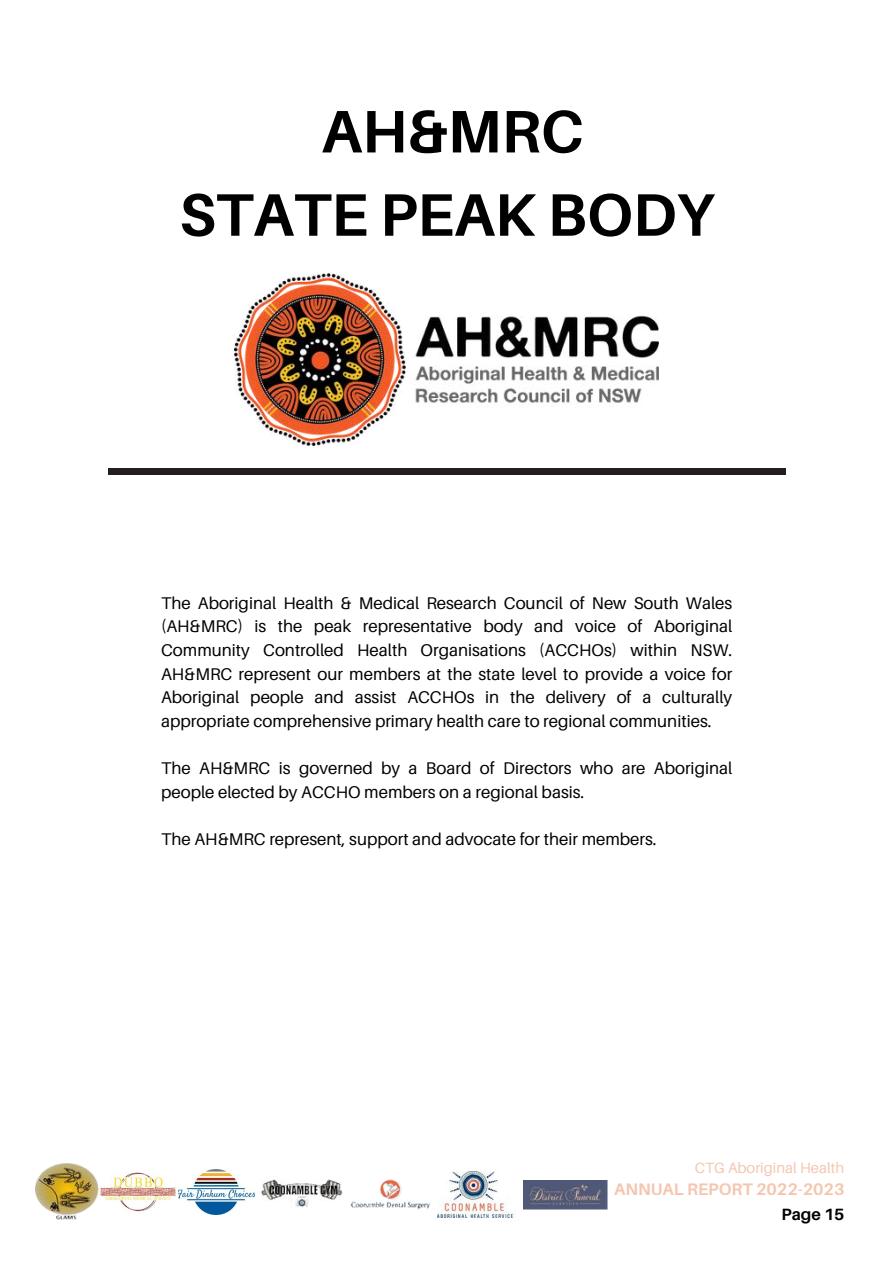
<style>
.page{position:relative;width:893px;height:1264px;background:#fff}
.page>*{position:absolute;margin:0;border:0;box-sizing:border-box;transform-origin:0 0}
.t1{font:700 60px/83.2px "Aileron";color:#000;text-align:center}
.t2{font:16.95px/23.7px "Aileron";color:#000;text-align:justify}
.t3{font:700 16.65px "Aileron";color:#f1ad8e}
.t4{font:700 16.35px "Aileron";color:#000}
.t5{font:14.85px "Aileron";color:#f1ad8e}
</style>
<div class="page">
<div style="left:108px;top:468px;width:677px;height:7px;background:#231f20"></div>
<img style="left:234px;top:273px;width:425px;height:172px">
<img style="left:35px;top:1163px;width:63px;height:57px">
<img style="left:261px;top:1179px;width:82px;height:28px">
<img style="left:437px;top:1171px;width:79px;height:46px">
<img style="left:351px;top:1179px;width:79px;height:30px">
<img style="left:523px;top:1180px;width:84px;height:29px">
<img style="left:178px;top:1169px;width:76px;height:45px">
<img style="left:99px;top:1172px;width:78px;height:40px">
<h1 class="t1" style="left:179px;top:89px;width:536px">AH&amp;MRC<br>STATE PEAK BODY</h1>
<p class="t2" style="left:161px;top:590px;width:572px">The Aboriginal Health &amp; Medical Research Council of New South Wales (AH&amp;MRC) is the peak representative body and voice of Aboriginal Community Controlled Health Organisations (ACCHOs) within NSW.<br>AH&amp;MRC represent our members at the state level to provide a voice for Aboriginal people and assist ACCHOs in the delivery of a culturally appropriate comprehensive primary health care to regional communities.</p>
<p class="t2" style="left:161px;top:756px;width:572px">The AH&amp;MRC is governed by a Board of Directors who are Aboriginal people elected by ACCHO members on a regional basis.</p>
<p class="t2" style="left:161px;top:827px;width:497px">The AH&amp;MRC represent, support and advocate for their members.</p>
<p class="t5" style="left:694px;top:1158px;width:151px">CTG Aboriginal Health</p>
<p class="t3" style="left:614px;top:1178px;width:232px">ANNUAL REPORT 2022-2023</p>
<p class="t4" style="left:781px;top:1203px;width:64px">Page 15</p>
</div>
